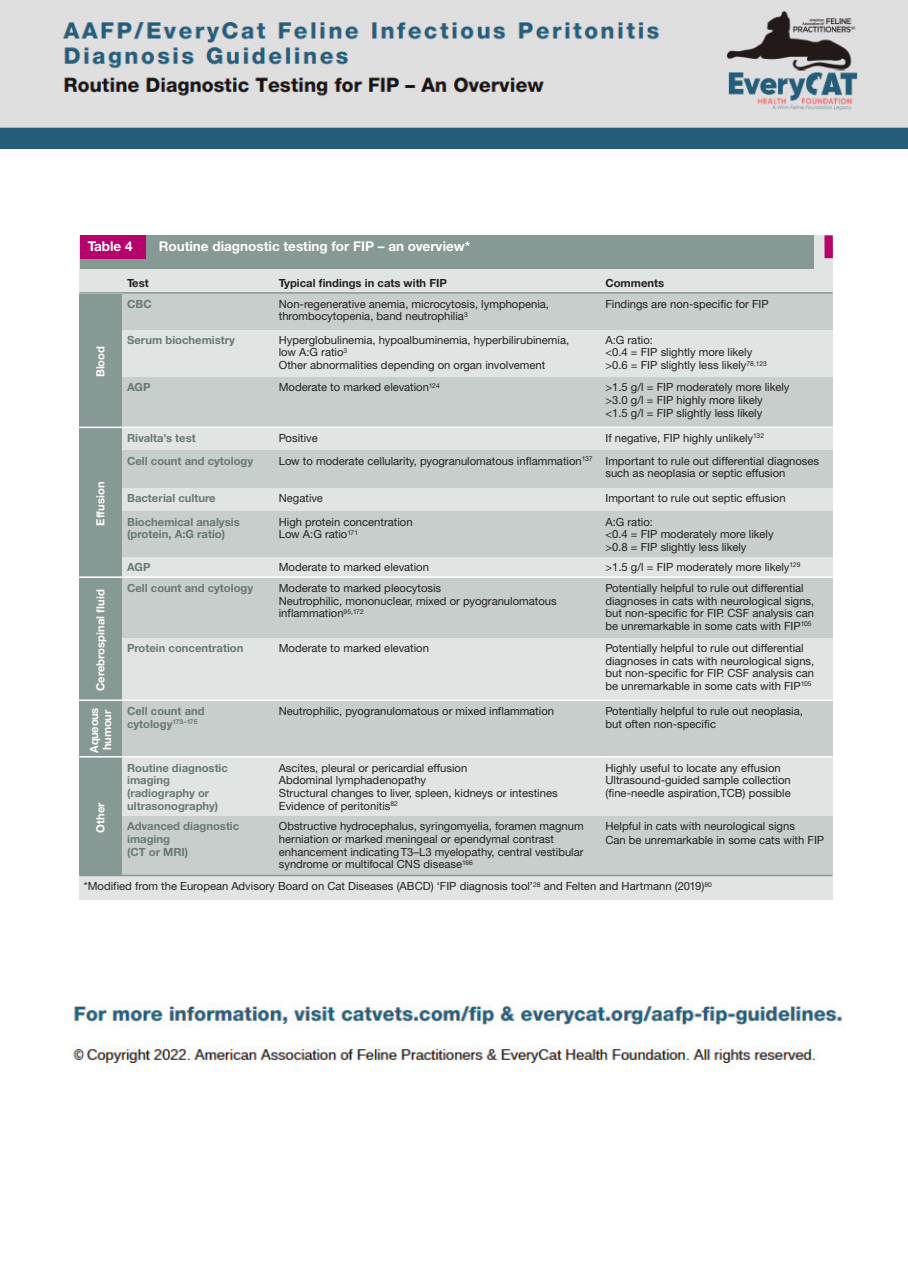
<style>
.page{position:relative;width:908px;height:1269px;background:#fff}
.page>*{position:absolute;margin:0;border:0;box-sizing:border-box;transform-origin:0 0}
.t1{font:700 13.5px "Helvetica Neue CE";color:#fff}
.t2{font:11.25px/12.8px "Helvetica Neue CE";color:#231f20}
.t3{font:700 11.25px/12.8px "Helvetica Neue CE";color:#687872}
.t4{font:700 11.25px "Helvetica Neue CE";color:#231f20}
.t5{font:700 11.25px "Helvetica Neue CE";color:#fff}
.t6{font:700 11.25px/12.8px "Helvetica Neue CE";letter-spacing:-.025em;color:#fff}
</style>
<div class="page">
<img style="left:0;top:0;width:907px;height:148px">
<img style="left:73px;top:1004px;width:769px;height:62px">
<div style="left:79px;top:235px;width:195px;height:57px;background:#e0e5e4"></div>
<div style="left:274px;top:235px;width:326px;height:57px;background:#e0e5e4"></div>
<div style="left:600px;top:235px;width:232px;height:57px;background:#e0e5e4"></div>
<div style="left:79px;top:294px;width:44px;height:132px;background:#879994"></div>
<div style="left:123px;top:294px;width:151px;height:36px;background:#c7cecc"></div>
<div style="left:274px;top:294px;width:326px;height:36px;background:#c7cecc"></div>
<div style="left:600px;top:294px;width:232px;height:36px;background:#c7cecc"></div>
<div style="left:123px;top:330px;width:151px;height:47px;background:#e0e5e4"></div>
<div style="left:274px;top:330px;width:326px;height:47px;background:#e0e5e4"></div>
<div style="left:600px;top:330px;width:232px;height:47px;background:#e0e5e4"></div>
<div style="left:123px;top:377px;width:151px;height:49px;background:#c7cecc"></div>
<div style="left:274px;top:377px;width:326px;height:49px;background:#c7cecc"></div>
<div style="left:600px;top:377px;width:232px;height:49px;background:#c7cecc"></div>
<div style="left:79px;top:428px;width:44px;height:148px;background:#879994"></div>
<div style="left:123px;top:428px;width:151px;height:22px;background:#e0e5e4"></div>
<div style="left:274px;top:428px;width:326px;height:22px;background:#e0e5e4"></div>
<div style="left:600px;top:428px;width:232px;height:22px;background:#e0e5e4"></div>
<div style="left:123px;top:450px;width:151px;height:38px;background:#c7cecc"></div>
<div style="left:274px;top:450px;width:326px;height:38px;background:#c7cecc"></div>
<div style="left:600px;top:450px;width:232px;height:38px;background:#c7cecc"></div>
<div style="left:123px;top:488px;width:151px;height:23px;background:#e0e5e4"></div>
<div style="left:274px;top:488px;width:326px;height:23px;background:#e0e5e4"></div>
<div style="left:600px;top:488px;width:232px;height:23px;background:#e0e5e4"></div>
<div style="left:123px;top:511px;width:151px;height:46px;background:#c7cecc"></div>
<div style="left:274px;top:511px;width:326px;height:46px;background:#c7cecc"></div>
<div style="left:600px;top:511px;width:232px;height:46px;background:#c7cecc"></div>
<div style="left:123px;top:557px;width:151px;height:19px;background:#e0e5e4"></div>
<div style="left:274px;top:557px;width:326px;height:19px;background:#e0e5e4"></div>
<div style="left:600px;top:557px;width:232px;height:19px;background:#e0e5e4"></div>
<div style="left:79px;top:578px;width:44px;height:121px;background:#879994"></div>
<div style="left:123px;top:578px;width:151px;height:60px;background:#c7cecc"></div>
<div style="left:274px;top:578px;width:326px;height:60px;background:#c7cecc"></div>
<div style="left:600px;top:578px;width:232px;height:60px;background:#c7cecc"></div>
<div style="left:123px;top:638px;width:151px;height:61px;background:#e0e5e4"></div>
<div style="left:274px;top:638px;width:326px;height:61px;background:#e0e5e4"></div>
<div style="left:600px;top:638px;width:232px;height:61px;background:#e0e5e4"></div>
<div style="left:79px;top:701px;width:44px;height:55px;background:#879994"></div>
<div style="left:123px;top:701px;width:151px;height:55px;background:#c7cecc"></div>
<div style="left:274px;top:701px;width:326px;height:55px;background:#c7cecc"></div>
<div style="left:600px;top:701px;width:232px;height:55px;background:#c7cecc"></div>
<div style="left:79px;top:757px;width:44px;height:117px;background:#879994"></div>
<div style="left:123px;top:757px;width:151px;height:59px;background:#e0e5e4"></div>
<div style="left:274px;top:757px;width:326px;height:59px;background:#e0e5e4"></div>
<div style="left:600px;top:757px;width:232px;height:59px;background:#e0e5e4"></div>
<div style="left:123px;top:816px;width:151px;height:58px;background:#c7cecc"></div>
<div style="left:274px;top:816px;width:326px;height:58px;background:#c7cecc"></div>
<div style="left:600px;top:816px;width:232px;height:58px;background:#c7cecc"></div>
<div style="left:79px;top:876px;width:753px;height:24px;background:#e0e5e4"></div>
<hr style="left:79px;top:292px;width:521px;height:2px;background:#879994">
<hr style="left:600px;top:292px;width:232px;height:2px;background:#879994">
<hr style="left:79px;top:874px;width:753px;height:2px;background:#879994">
<div style="left:80px;top:235px;width:733px;height:33px;background:#879994"></div>
<div style="left:80px;top:235px;width:66px;height:24px;background:#b6036c"></div>
<div style="left:824px;top:235px;width:8px;height:23px;background:#b6036c"></div>
<p class="t1" style="left:88px;top:241px;width:46px">Table 4</p>
<p class="t1" style="left:159px;top:242px;width:313px">Routine diagnostic testing for FIP – an overview*</p>
<p class="t5" style="left:96px;top:377px;width:33px;rotate:-90deg">Blood</p>
<p class="t5" style="left:96px;top:526px;width:45px;rotate:-90deg">Effusion</p>
<p class="t5" style="left:96px;top:691px;width:103px;rotate:-90deg">Cerebrospinal fluid</p>
<p class="t4" style="left:127px;top:279px;width:23px">Test</p>
<p class="t4" style="left:279px;top:279px;width:170px">Typical findings in cats with FIP</p>
<p class="t4" style="left:605px;top:279px;width:60px">Comments</p>
<p class="t3" style="left:127px;top:298px;width:26px">CBC</p>
<p class="t2" style="left:279px;top:298px;width:272px">Non-regenerative anemia, microcytosis, lymphopenia, thrombocytopenia, band neutrophilia<sup>3</sup></p>
<p class="t2" style="left:605px;top:298px;width:165px">Findings are non-specific for FIP</p>
<p class="t3" style="left:127px;top:334px;width:109px">Serum biochemistry</p>
<p class="t2" style="left:279px;top:334px;width:292px">Hyperglobulinemia, hypoalbuminemia, hyperbilirubinemia, low A:G ratio<sup>3<br></sup>Other abnormalities depending on organ involvement</p>
<p class="t2" style="left:605px;top:334px;width:163px">A:G ratio:<br>&lt;0.4 = FIP slightly more likely &gt;0.6 = FIP slightly less likely<sup>78,123</sup></p>
<p class="t3" style="left:127px;top:382px;width:25px">AGP</p>
<p class="t2" style="left:279px;top:382px;width:162px">Moderate to marked elevation<sup>124</sup></p>
<p class="t2" style="left:605px;top:382px;width:185px">&gt;1.5 g/l = FIP moderately more likely &gt;3.0 g/l = FIP highly more likely<br>&lt;1.5 g/l = FIP slightly less likely</p>
<p class="t3" style="left:127px;top:433px;width:70px">Rivalta’s test</p>
<p class="t2" style="left:279px;top:433px;width:40px">Positive</p>
<p class="t2" style="left:605px;top:433px;width:160px">If negative, FIP highly unlikely<sup>132</sup></p>
<p class="t3" style="left:127px;top:455px;width:128px">Cell count and cytology</p>
<p class="t2" style="left:605px;top:455px;width:215px;text-indent:-326px">Low to moderate cellularity, pyogranulomatous inflammation<sup>137</sup> Important to rule out differential diagnoses such as neoplasia or septic effusion</p>
<p class="t3" style="left:127px;top:492px;width:90px">Bacterial culture</p>
<p class="t2" style="left:279px;top:492px;width:46px">Negative</p>
<p class="t2" style="left:605px;top:492px;width:182px">Important to rule out septic effusion</p>
<p class="t3" style="left:127px;top:516px;width:114px">Biochemical analysis (protein, A:G ratio)</p>
<p class="t2" style="left:279px;top:516px;width:135px">High protein concentration<br>Low A:G ratio<sup>171</sup></p>
<p class="t2" style="left:605px;top:516px;width:170px">A:G ratio:<br>&lt;0.4 = FIP moderately more likely &gt;0.8 = FIP slightly less likely</p>
<p class="t3" style="left:127px;top:561px;width:25px">AGP</p>
<p class="t2" style="left:279px;top:561px;width:152px">Moderate to marked elevation</p>
<p class="t2" style="left:605px;top:561px;width:196px">&gt;1.5 g/l = FIP moderately more likely<sup>129</sup></p>
<p class="t3" style="left:127px;top:582px;width:128px">Cell count and cytology</p>
<p class="t2" style="left:279px;top:583px;width:279px">Moderate to marked pleocytosis<br>Neutrophilic, mononuclear, mixed or pyogranulomatous inflammation<sup>95,172</sup></p>
<p class="t2" style="left:605px;top:583px;width:210px">Potentially helpful to rule out differential diagnoses in cats with neurological signs, but non-specific for FIP. CSF analysis can be unremarkable in some cats with FIP<sup>105</sup></p>
<p class="t3" style="left:127px;top:642px;width:118px">Protein concentration</p>
<p class="t2" style="left:279px;top:642px;width:152px">Moderate to marked elevation</p>
<p class="t2" style="left:605px;top:642px;width:210px">Potentially helpful to rule out differential diagnoses in cats with neurological signs, but non-specific for FIP. CSF analysis can be unremarkable in some cats with FIP<sup>105</sup></p>
<p class="t6" style="left:89px;top:752px;width:47px;rotate:-90deg">Aqueous humour</p>
<p class="t3" style="left:127px;top:706px;width:79px">Cell count and cytology<sup>173–175</sup></p>
<p class="t2" style="left:279px;top:706px;width:277px">Neutrophilic, pyogranulomatous or mixed inflammation</p>
<p class="t2" style="left:605px;top:706px;width:199px">Potentially helpful to rule out neoplasia, but often non-specific</p>
<p class="t3" style="left:127px;top:762px;width:102px">Routine diagnostic imaging (radiography or ultrasonography)</p>
<p class="t2" style="left:279px;top:762px;width:280px">Ascites, pleural or pericardial effusion<br>Abdominal lymphadenopathy<br>Structural changes to liver, spleen, kidneys or intestines Evidence of peritonitis<sup>82</sup></p>
<p class="t2" style="left:605px;top:762px;width:187px">Highly useful to locate any effusion<br>Ultrasound-guided sample collection (fine-needle aspiration,TCB) possible</p>
<p class="t3" style="left:127px;top:820px;width:114px">Advanced diagnostic imaging<br>(CT or MRI)</p>
<p class="t2" style="left:279px;top:821px;width:306px">Obstructive hydrocephalus, syringomyelia, foramen magnum herniation or marked meningeal or ependymal contrast enhancement indicating T3–L3 myelopathy, central vestibular syndrome or multifocal CNS disease<sup>166</sup></p>
<p class="t2" style="left:605px;top:820px;width:220px;line-height:13.5px">Helpful in cats with neurological signs<br>Can be unremarkable in some cats with FIP</p>
<p class="t2" style="left:84px;top:881px;width:629px">*Modified from the European Advisory Board on Cat Diseases (ABCD) ‘FIP diagnosis tool’<sup>28</sup> and Felten and Hartmann (2019)<sup>80</sup></p>
<p class="t5" style="left:96px;top:832px;width:32px;rotate:-90deg">Other</p>
</div>
